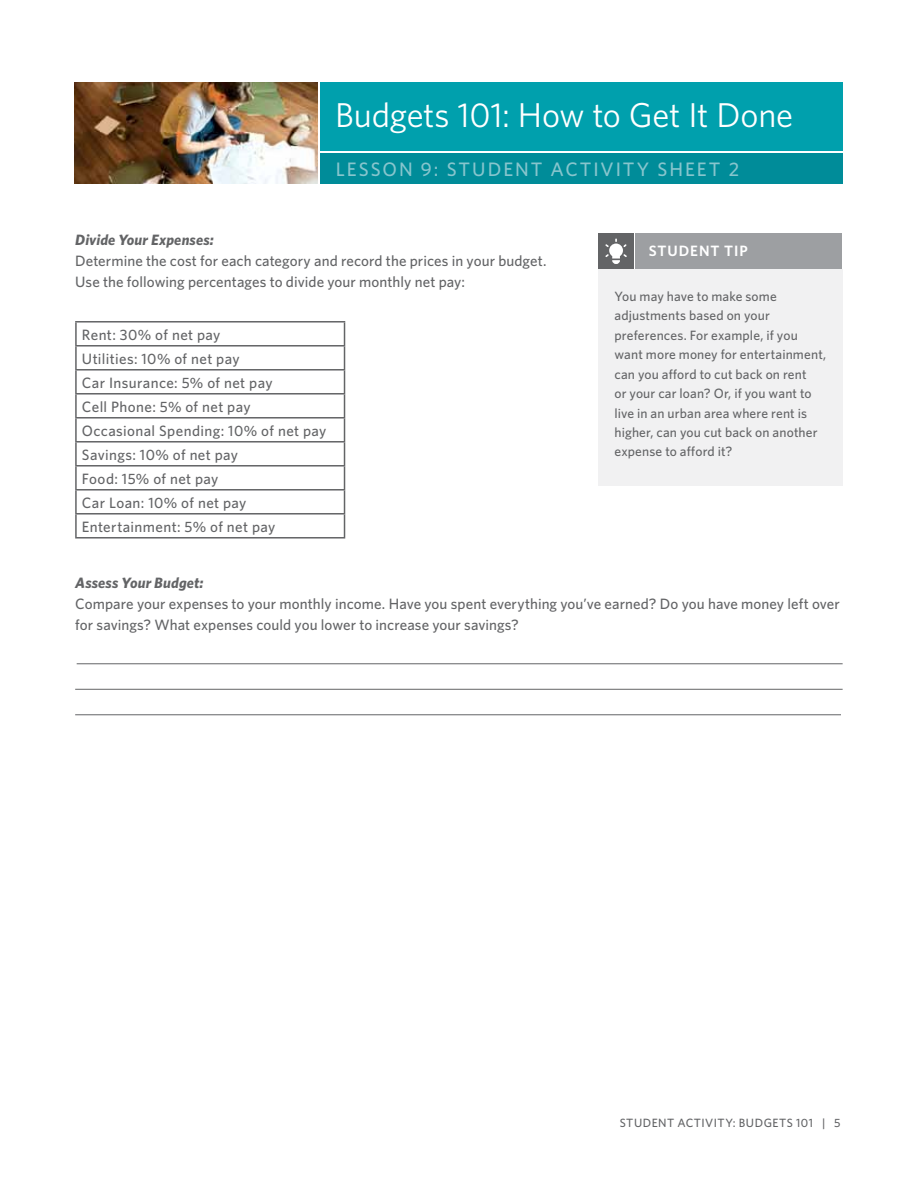
<style>
.page{position:relative;width:918px;height:1188px;background:#fff}
.page>*{position:absolute;margin:0;border:0;box-sizing:border-box;transform-origin:0 0}
.t1{font:34.5px "Whitney";letter-spacing:-.005em;color:#fff}
.t2{font:500 19.5px "Whitney";letter-spacing:.095em;color:#87c5cd}
.t3{font:500 15px/24px "Whitney";letter-spacing:.01em;color:#636466}
.t4{font:italic 700 15px "Whitney";letter-spacing:.01em;color:#636466}
.t5{font:600 15px "Whitney";color:#fff}
.t6{font:500 13.5px/19.5px "Whitney";letter-spacing:.01em;color:#636466}
.t7{font:500 12px "Whitney";color:#636466}
</style>
<div class="page">
<img style="left:74px;top:82px;width:243px;height:102px">
<div style="left:320px;top:82px;width:523px;height:69px;background:#00a0ad"></div>
<div style="left:320px;top:153px;width:523px;height:30px;background:#008c99"></div>
<hr style="left:77px;top:663px;width:766px;height:1px;background:#636466">
<hr style="left:75px;top:689px;width:768px;height:1px;background:#636466">
<hr style="left:75px;top:714px;width:766px;height:1px;background:#636466">
<hr style="left:75px;top:321px;width:270px;height:2px;background:#636466">
<hr style="left:75px;top:323px;width:2px;height:22px;background:#636466">
<hr style="left:75px;top:345px;width:270px;height:2px;background:#636466">
<hr style="left:75px;top:347px;width:2px;height:22px;background:#636466">
<hr style="left:75px;top:369px;width:270px;height:2px;background:#636466">
<hr style="left:75px;top:371px;width:2px;height:22px;background:#636466">
<hr style="left:75px;top:393px;width:270px;height:2px;background:#636466">
<hr style="left:75px;top:395px;width:2px;height:22px;background:#636466">
<hr style="left:75px;top:417px;width:270px;height:2px;background:#636466">
<hr style="left:75px;top:419px;width:2px;height:22px;background:#636466">
<hr style="left:75px;top:441px;width:270px;height:2px;background:#636466">
<hr style="left:75px;top:443px;width:2px;height:22px;background:#636466">
<hr style="left:75px;top:465px;width:270px;height:2px;background:#636466">
<hr style="left:75px;top:467px;width:2px;height:22px;background:#636466">
<hr style="left:75px;top:489px;width:270px;height:2px;background:#636466">
<hr style="left:75px;top:491px;width:2px;height:22px;background:#636466">
<hr style="left:75px;top:513px;width:270px;height:2px;background:#636466">
<hr style="left:75px;top:515px;width:2px;height:22px;background:#636466">
<svg style="left:344px;top:323px;width:1px;height:214px"></svg>
<hr style="left:75px;top:537px;width:270px;height:2px;background:#636466">
<div style="left:598px;top:269px;width:244px;height:217px;background:#f1f1f2"></div>
<div style="left:598px;top:233px;width:36px;height:36px;background:#636466"></div>
<div style="left:635px;top:233px;width:207px;height:36px;background:#9d9fa2"></div>
<svg style="left:605px;top:239px;width:22px;height:25px"></svg>
<h1 class="t1" style="left:335px;top:92px;width:460px">Budgets 101: How to Get It Done</h1>
<h2 class="t2" style="left:336px;top:156px;width:405px">LESSON 9: STUDENT ACTIVITY SHEET 2</h2>
<p class="t4" style="left:75px;top:230px;width:140px">Divide Your Expenses:</p>
<p class="t3" style="left:75px;top:250px;width:473px;line-height:21px">Determine the cost for each category and record the prices in your budget.<br>Use the following percentages to divide your monthly net pay:</p>
<p class="t3" style="left:82px;top:322px;width:246px">Rent: 30% of net pay<br>Utilities: 10% of net pay<br>Car Insurance: 5% of net pay<br>Cell Phone: 5% of net pay<br>Occasional Spending: 10% of net pay<br>Savings: 10% of net pay<br>Food: 15% of net pay<br>Car Loan: 10% of net pay<br>Entertainment: 5% of net pay</p>
<p class="t5" style="left:649px;top:241px;width:41px">STUDEN</p>
<p class="t5" style="left:710px;top:241px;width:39px">T TIP</p>
<p class="t6" style="left:615px;top:286px;width:213px">You may have to make some adjustments based on your preferences. For example, if you want more money for entertainment, can you afford to cut back on rent<br>or your car loan? Or, if you want to live in an urban area where rent is higher, can you cut back on another expense to afford it?</p>
<p class="t4" style="left:75px;top:573px;width:130px">Assess Your Budget:</p>
<p class="t3" style="left:75px;top:593px;width:766px;line-height:21px">Compare your expenses to your monthly income. Have you spent everything you’ve earned? Do you have money left over for savings? What expenses could you lower to increase your savings?</p>
<p class="t7" style="left:620px;top:1115px;width:9px">student</p>
<p class="t7" style="left:677px;top:1115px;width:8px">activit</p>
<p class="t7" style="left:725px;top:1115px;width:22px">y: budgets</p>
<p class="t7" style="left:796px;top:1115px;width:46px">101 | 5</p>
</div>
